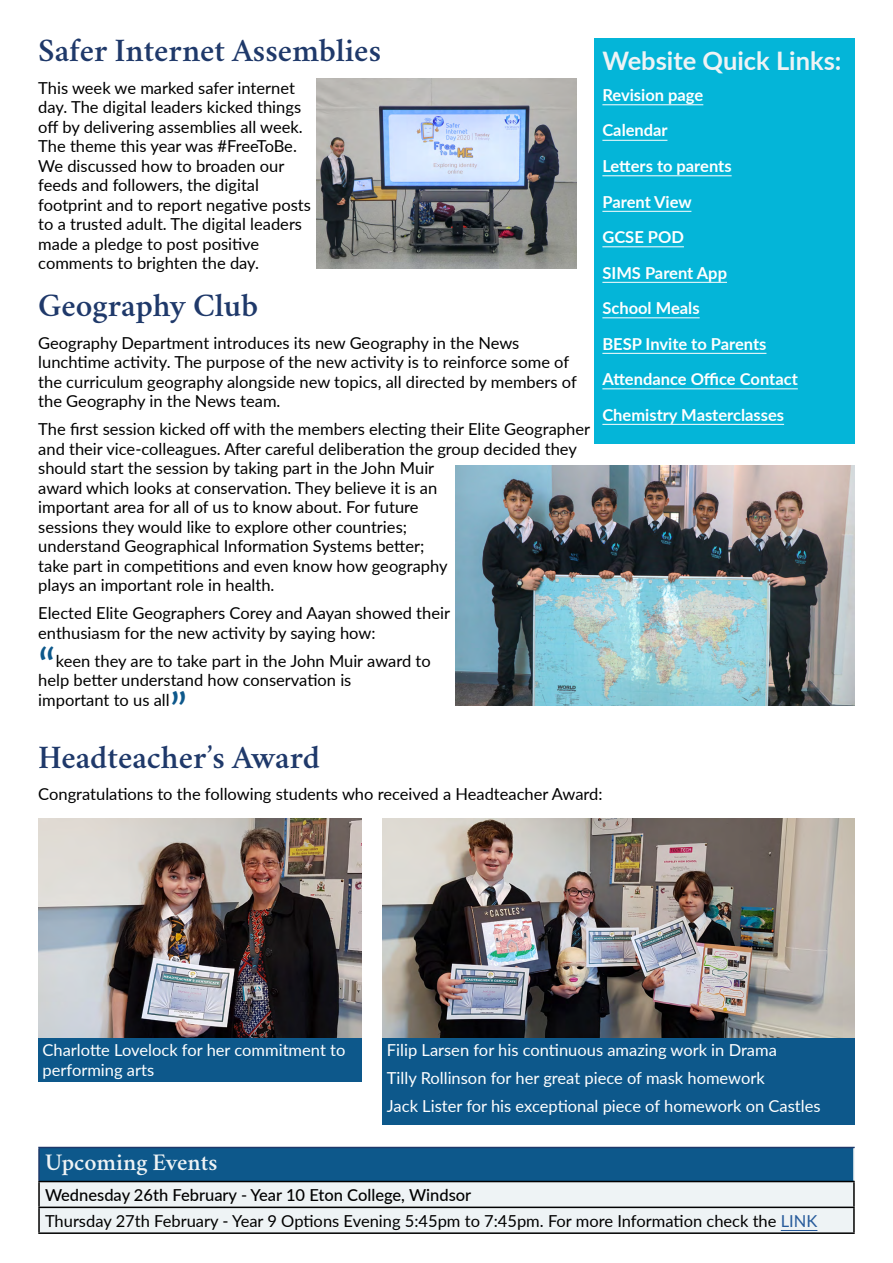
<style>
.page{position:relative;width:893px;height:1263px;background:#fff}
.page>*{position:absolute;margin:0;border:0;box-sizing:border-box;transform-origin:0 0}
.t1{font:48px "Lato";color:#0d588b}
.t2{font:600 33px "Crimson";color:#1f396a}
.t3{font:700 25.5px "Lato";color:#eef3f5}
.t4{font:600 24px "Crimson";color:#eef3f5}
.t5{font:16.5px/19.5px "Lato";color:#000}
.t6{font:16.5px/28px "Lato";color:#fff}
.t7{font:700 16.5px/35.5px "Lato";color:#fff}
.s1{font-weight:500}
.s2{color:#275b9b}
</style>
<div class="page">
<div style="left:39px;top:1147px;width:815px;height:34px;background:#0d588b"></div>
<div style="left:40px;top:1182px;width:813px;height:50px;background:#eef3f5"></div>
<hr style="left:853px;top:1182px;width:2px;height:24px;background:#000">
<hr style="left:853px;top:1208px;width:2px;height:24px;background:#000">
<hr style="left:38px;top:1182px;width:2px;height:24px;background:#000">
<hr style="left:38px;top:1206px;width:817px;height:2px;background:#000">
<hr style="left:38px;top:1208px;width:2px;height:24px;background:#000">
<hr style="left:38px;top:1232px;width:817px;height:2px;background:#000">
<hr style="left:38px;top:1147px;width:817px;height:1px;background:#1f396a">
<hr style="left:38px;top:1148px;width:2px;height:33px;background:#1f396a">
<hr style="left:853px;top:1148px;width:2px;height:33px;background:#eef3f5">
<hr style="left:38px;top:1181px;width:817px;height:1px;background:#000">
<hr style="left:781px;top:1230px;width:36px;height:1px;background:#275b9b">
<img style="left:316px;top:79px;width:261px;height:190px">
<img style="left:455px;top:465px;width:400px;height:241px">
<img style="left:38px;top:819px;width:323px;height:219px">
<img style="left:383px;top:819px;width:472px;height:219px">
<div style="left:38px;top:1038px;width:323px;height:44px;background:#0d588b"></div>
<div style="left:383px;top:1038px;width:472px;height:87px;background:#0d588b"></div>
<div style="left:594px;top:38px;width:260px;height:405px;background:#04b5d8"></div>
<hr style="left:602px;top:104px;width:101px;height:1px;background:#fff">
<hr style="left:602px;top:140px;width:65px;height:1px;background:#fff">
<hr style="left:602px;top:175px;width:130px;height:1px;background:#fff">
<hr style="left:602px;top:211px;width:89px;height:1px;background:#fff">
<hr style="left:602px;top:246px;width:82px;height:1px;background:#fff">
<hr style="left:602px;top:282px;width:125px;height:1px;background:#fff">
<hr style="left:602px;top:317px;width:98px;height:1px;background:#fff">
<hr style="left:602px;top:353px;width:164px;height:1px;background:#fff">
<hr style="left:602px;top:388px;width:196px;height:1px;background:#fff">
<hr style="left:602px;top:424px;width:182px;height:1px;background:#fff">
<h2 class="t2" style="left:38px;top:28px;width:344px">Safer Internet Assemblies</h2>
<p class="t5" style="left:38px;top:77px;width:274px">This week we marked safer internet day. The digital leaders kicked things off by delivering assemblies all week.<br>The theme this year was #FreeToBe.<br>We discussed how to broaden our feeds and followers, the digital footprint and to report negative posts to a trusted adult. The digital leaders made a pledge to post positive comments to brighten the day.</p>
<h3 class="t3" style="left:602px;top:42px;width:241px">Website Quick Links:</h3>
<p class="t7" style="left:602px;top:76px;width:197px">Revision page<br>Calendar<br>Letters to parents<br>Parent View<br>GCSE POD<br>SIMS Parent App<br>School Meals<br>BESP Invite to Parents<br>Attendance Office Contact<br>Chemistry Masterclasses</p>
<h2 class="t2" style="left:38px;top:282px;width:221px">Geography Club</h2>
<p class="t5" style="left:38px;top:332px;width:540px">Geography Department introduces its new Geography in the News lunchtime activity. The purpose of the new activity is to reinforce some of the curriculum geography alongside new topics, all directed by members of the Geography in the News team.</p>
<p class="t5" style="left:38px;top:419px;width:553px">The first session kicked off with the members electing their Elite Geographer and their vice-colleagues. After careful deliberation the group decided they should start the session by taking part in the John Muir<br>award which looks at conservation. They believe it is an<br>important area for all of us to know about. For future<br>sessions they would like to explore other countries;<br>understand Geographical Information Systems better;<br>take part in competitions and even know how geography<br>plays an important role in health.</p>
<p class="t5" style="left:38px;top:603px;width:413px">Elected Elite Geographers Corey and Aayan showed their enthusiasm for the new activity by saying how:</p>
<h1 class="t1" style="left:38px;top:631px;width:19px">“</h1>
<p class="t5" style="left:38px;top:650px;width:394px;text-indent:18px">keen they are to take part in the John Muir award to help better understand how conservation is<br>important to us all</p>
<h1 class="t1" style="left:170px;top:676px;width:19px">”</h1>
<h2 class="t2" style="left:38px;top:734px;width:283px">Headteacher’s Award</h2>
<p class="t5" style="left:38px;top:783px;width:566px">Congratulations to the following students who received a Headteacher Award:</p>
<p class="t6" style="left:43px;top:1040px;width:304px;line-height:19.5px">Charlotte Lovelock for her commitment to performing arts</p>
<p class="t6" style="left:387px;top:1035px;width:435px">Filip Larsen for his continuous amazing work in Drama<br>Tilly Rollinson for her great piece of mask homework<br>Jack Lister for his exceptional piece of homework on Castles</p>
<h3 class="t4" style="left:45px;top:1146px;width:174px">Upcoming Events</h3>
<p class="t5" style="left:45px;top:1181px;width:774px;line-height:25.8px"><span class="s1">Wednesday 26th February - Year 10 Eton College, Windsor<br></span>Thursday 27th February - Year 9 Options Evening 5:45pm to 7:45pm. For more Information check the <span class="s2">LINK</span></p>
</div>
